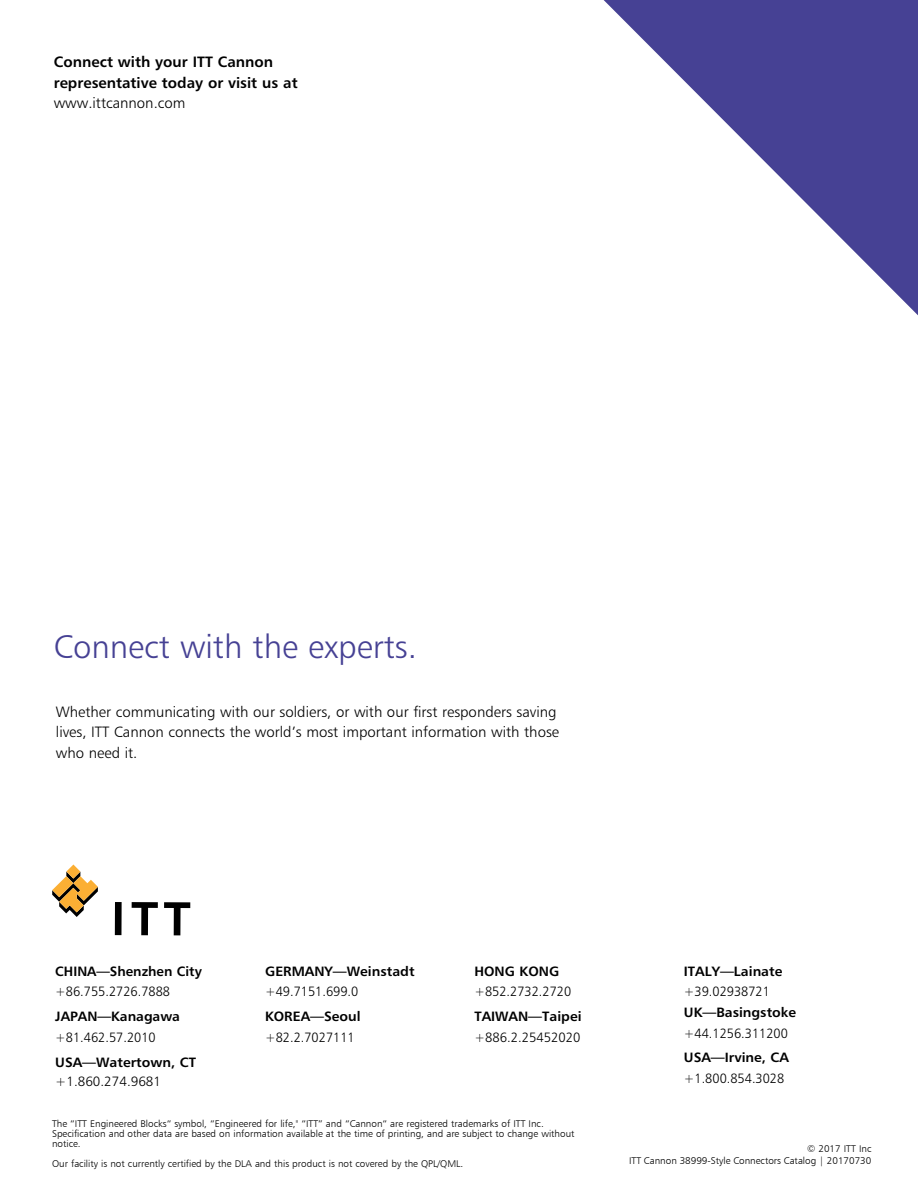
<style>
.page{position:relative;width:918px;height:1188px;background:#fff}
.page>*{position:absolute;margin:0;border:0;box-sizing:border-box;transform-origin:0 0}
.t1{font:33px "Humanist 777 BT Light B";color:#464194}
.t2{font:15px/20.5px "Humanist 777 BT Light B";color:#000}
.t3{font:15px/20.5px "Humanist 777 BT Bold B";color:#000}
.t4{font:13.5px "Humanist 777 BT Bold B";color:#000}
.t5{font:13.5px "Humanist 777 BT Light B";color:#000;scale:.95 1}
.t6{font:13.5px "Humanist 777 BT Light B";color:#000}
.t7{font:9.75px/9.9px "Humanist 777 BT Light B";color:#000;text-align:right}
</style>
<div class="page">
<svg style="left:604px;top:0;width:314px;height:315px"></svg>
<svg style="left:52px;top:865px;width:46px;height:52px"></svg>
<svg style="left:115px;top:902px;width:7px;height:33px"></svg>
<svg style="left:132px;top:902px;width:26px;height:33px"></svg>
<svg style="left:164px;top:902px;width:26px;height:33px"></svg>
<h2 class="t3" style="left:54px;top:51px;width:245px">Connect with your ITT Cannon representative today or visit us at</h2>
<h2 class="t2" style="left:54px;top:93px;width:133px">www.ittcannon.com</h2>
<h1 class="t1" style="left:54px;top:626px;width:365px">Connect with the experts.</h1>
<h2 class="t2" style="left:56px;top:701px;width:505px">Whether communicating with our soldiers, or with our first responders saving lives, ITT Cannon connects the world’s most important information with those who need it.</h2>
<h3 class="t4" style="left:55px;top:963px;width:148px">CHINA—Shenzhen City</h3>
<h3 class="t5" style="left:55px;top:983px;width:122px">+86.755.2726.7888</h3>
<h3 class="t4" style="left:55px;top:1008px;width:126px">JAPAN—Kanagawa</h3>
<h3 class="t5" style="left:55px;top:1029px;width:107px">+81.462.57.2010</h3>
<h3 class="t4" style="left:55px;top:1054px;width:142px">USA—Watertown, CT</h3>
<h3 class="t6" style="left:55px;top:1073px;width:107px">+1.860.274.9681</h3>
<h3 class="t4" style="left:265px;top:963px;width:151px">GERMANY—Weinstadt</h3>
<h3 class="t5" style="left:265px;top:983px;width:100px">+49.7151.699.0</h3>
<h3 class="t4" style="left:265px;top:1008px;width:97px">KOREA—Seoul</h3>
<h3 class="t5" style="left:265px;top:1029px;width:96px">+82.2.7027111</h3>
<h3 class="t4" style="left:474px;top:963px;width:86px">HONG KONG</h3>
<h3 class="t5" style="left:474px;top:983px;width:103px">+852.2732.2720</h3>
<h3 class="t4" style="left:474px;top:1008px;width:109px">TAIWAN—Taipei</h3>
<h3 class="t5" style="left:474px;top:1029px;width:113px">+886.2.25452020</h3>
<p class="t7" style="left:52px;top:1118px;width:524px;text-align:left">The “ITT Engineered Blocks“ symbol, “Engineered for life," “ITT” and “Cannon“ are registered trademarks of ITT Inc.<br>Specification and other data are based on information available at the time of printing, and are subject to change without notice.</p>
<p class="t7" style="left:52px;top:1158px;width:413px">Our facility is not currently certified by the DLA and this product is not covered by the QPL/QML.</p>
<h3 class="t4" style="left:684px;top:963px;width:100px">ITALY—Lainate</h3>
<h3 class="t5" style="left:684px;top:983px;width:92px">+39.02938721</h3>
<h3 class="t4" style="left:684px;top:1004px;width:114px">UK—Basingstoke</h3>
<h3 class="t5" style="left:684px;top:1025px;width:111px">+44.1256.311200</h3>
<h3 class="t4" style="left:684px;top:1049px;width:107px">USA—Irvine, CA</h3>
<h3 class="t5" style="left:684px;top:1070px;width:107px">+1.800.854.3028</h3>
<p class="t7" style="left:629px;top:1143px;width:244px;line-height:11.7px">© 2017 ITT Inc<br>ITT Cannon 38999-Style Connectors Catalog | 20170730</p>
</div>
